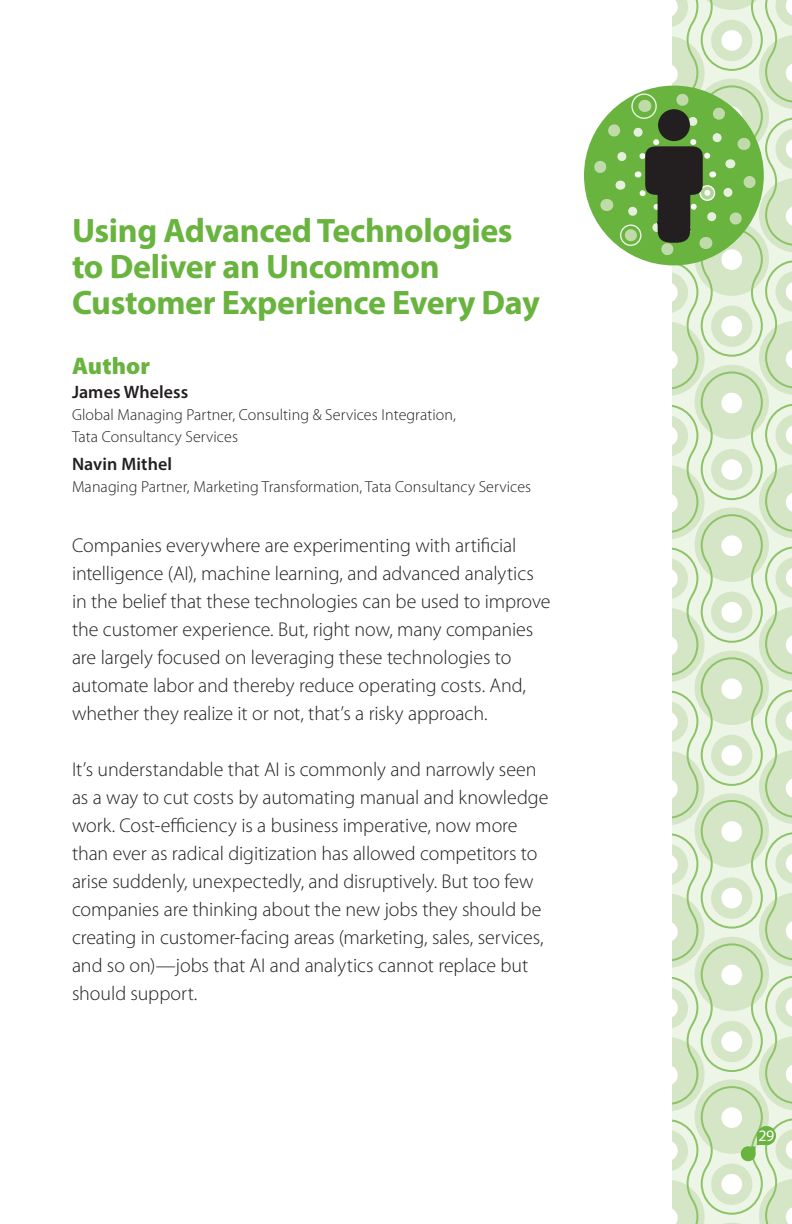
<style>
.page{position:relative;width:792px;height:1224px;background:#fff}
.page>*{position:absolute;margin:0;border:0;box-sizing:border-box;transform-origin:0 0}
.t1{font:700 34px/36px "Myriad Pro";letter-spacing:-.01em;color:#69b33f}
.t2{font:900 24px "Myriad Pro";letter-spacing:.005em;color:#69b33f}
.t3{font:300 20px/28px "Myriad Pro";letter-spacing:-.005em;color:#231f20}
.t4{font:600 18px "Myriad Pro";letter-spacing:.005em;color:#231f20}
.t5{font:300 16px/22px "Myriad Pro";letter-spacing:.005em;color:#231f20}
.t6{font:16px "Myriad Pro";color:#fff}
</style>
<div class="page">
<svg style="left:591px;top:0;width:201px;height:1224px"></svg>
<h1 class="t1" style="left:72px;top:211px;width:469px">Using Advanced Technologies to Deliver an Uncommon<br>Customer Experience Every Day</h1>
<p class="t2" style="left:72px;top:349px;width:80px">Author</p>
<p class="t4" style="left:72px;top:380px;width:118px">James Wheless</p>
<p class="t5" style="left:72px;top:403px;width:385px">Global Managing Partner, Consulting &amp; Services Integration,<br>Tata Consultancy Services</p>
<p class="t4" style="left:72px;top:452px;width:102px">Navin Mithel</p>
<p class="t5" style="left:72px;top:475px;width:461px">Managing Partner, Marketing Transformation, Tata Consultancy Services</p>
<p class="t3" style="left:72px;top:531px;width:480px">Companies everywhere are experimenting with artificial intelligence (AI), machine learning, and advanced analytics in the belief that these technologies can be used to improve the customer experience. But, right now, many companies are largely focused on leveraging these technologies to automate labor and thereby reduce operating costs. And, whether they realize it or not, that’s a risky approach.</p>
<p class="t3" style="left:72px;top:755px;width:478px">It’s understandable that AI is commonly and narrowly seen as a way to cut costs by automating manual and knowledge work. Cost-efficiency is a business imperative, now more than ever as radical digitization has allowed competitors to arise suddenly, unexpectedly, and disruptively. But too few companies are thinking about the new jobs they should be creating in customer-facing areas (marketing, sales, services, and so on)—jobs that AI and analytics cannot replace but should support.</p>
<p class="t6" style="left:759px;top:1126px;width:17px">29</p>
</div>
